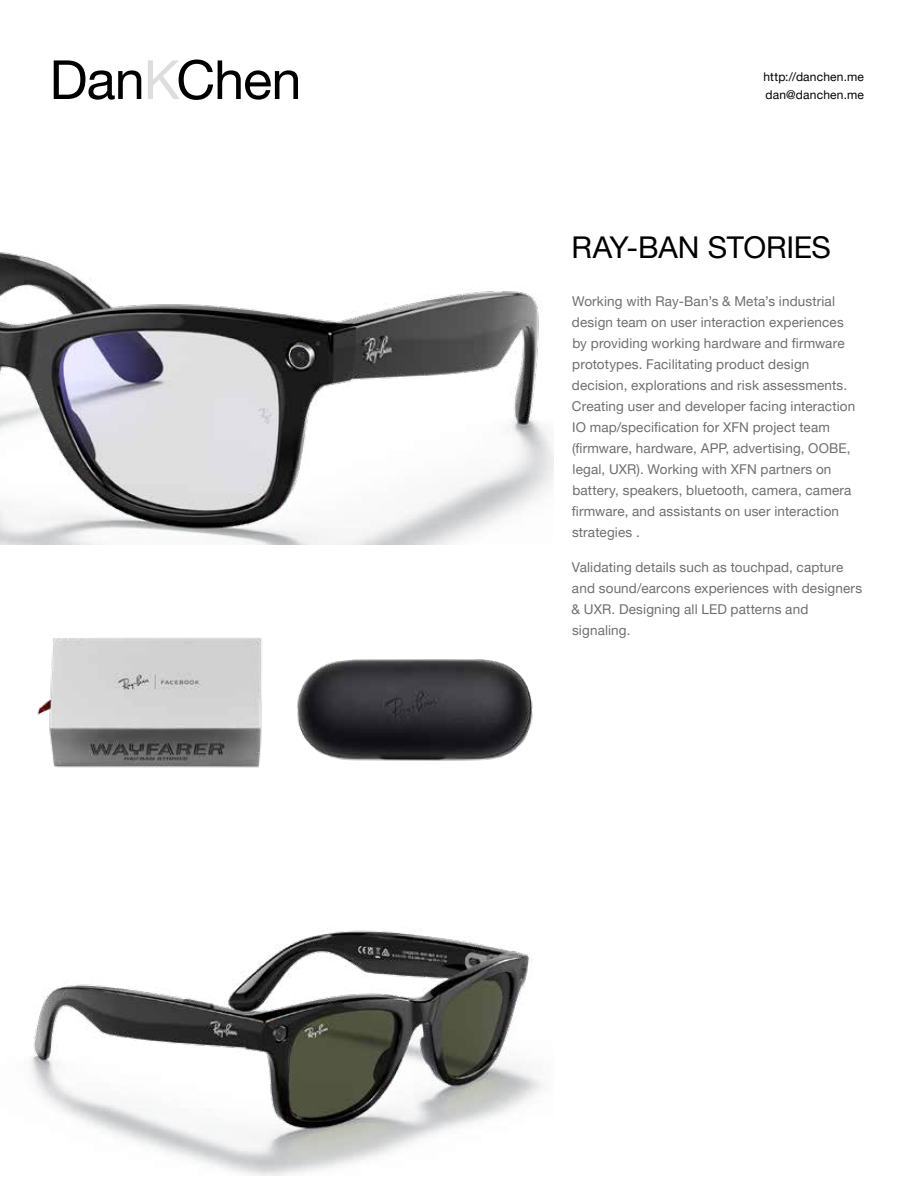
<style>
.page{position:relative;width:918px;height:1188px;background:#fff}
.page>*{position:absolute;margin:0;border:0;box-sizing:border-box;transform-origin:0 0}
.t1{font:54px "Helvetica Neue LT Pro";letter-spacing:-.02em;color:#000}
.t2{font:30px "Helvetica Neue LT Pro";letter-spacing:-.01em;color:#000}
.t3{font:13.5px/21px "Helvetica Neue LT Pro";letter-spacing:.01em;color:#6d6e71}
.t4{font:12px/18px "Helvetica Neue LT Pro";letter-spacing:.015em;color:#000}
.s1{color:#dcddde}
</style>
<div class="page">
<img style="left:30px;top:930px;width:513px;height:246px">
<img style="left:0;top:252px;width:554px;height:293px">
<img style="left:297px;top:659px;width:236px;height:102px">
<img style="left:37px;top:638px;width:225px;height:130px">
<h1 class="t1" style="left:50px;top:46px;width:253px">Dan<span class="s1">K</span>Chen</h1>
<p class="t4" style="left:763px;top:67px;width:102px">http://danchen.me dan@danchen.me</p>
<h2 class="t2" style="left:572px;top:228px;width:261px">RAY-BAN STORIES</h2>
<p class="t3" style="left:572px;top:291px;width:285px">Working with Ray-Ban’s &amp; Meta’s industrial design team on user interaction experiences by providing working hardware and firmware prototypes. Facilitating product design decision, explorations and risk assessments.<br>Creating user and developer facing interaction IO map/specification for XFN project team (firmware, hardware, APP, advertising, OOBE, legal, UXR). Working with XFN partners on battery, speakers, bluetooth, camera, camera firmware, and assistants on user interaction strategies .</p>
<p class="t3" style="left:572px;top:556px;width:292px">Validating details such as touchpad, capture and sound/earcons experiences with designers &amp; UXR. Designing all LED patterns and signaling.</p>
</div>
